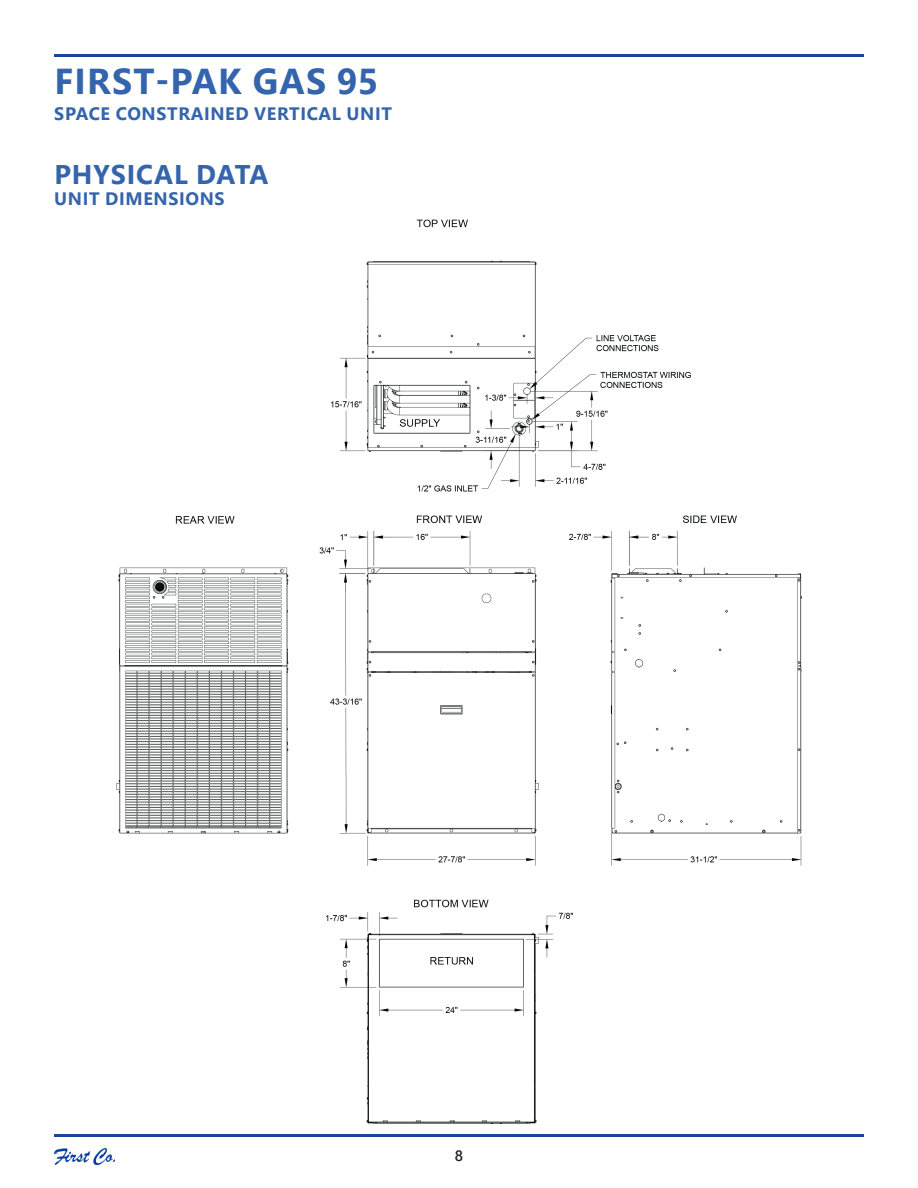
<style>
.page{position:relative;width:918px;height:1188px;background:#fff}
.page>*{position:absolute;margin:0;border:0;box-sizing:border-box;transform-origin:0 0}
.t1{font:700 36px "Segoe UI";letter-spacing:.035em;color:#3464ac}
.t2{font:700 27px "Segoe UI";letter-spacing:.035em;color:#3464ac}
.t3{font:700 18px "Segoe UI";letter-spacing:.035em;color:#3464ac}
.t4{font:600 15px "Segoe UI";color:#231f20}
</style>
<div class="page">
<hr style="left:54px;top:54px;width:810px;height:3px;background:#1d449b">
<hr style="left:54px;top:1134px;width:810px;height:3px;background:#1d449b">
<img style="left:54px;top:1148px;width:60px;height:16px">
<img style="left:117px;top:219px;width:684px;height:904px">
<p class="t1" style="left:55px;top:47px;width:325px">FIRST-PAK GAS 95</p>
<p class="t3" style="left:54px;top:96px;width:339px">SPACE CONSTRAINED VERTICAL UNIT</p>
<p class="t2" style="left:54px;top:149px;width:216px">PHYSICAL DATA</p>
<p class="t3" style="left:54px;top:182px;width:172px">UNIT DIMENSIONS</p>
<p class="t4" style="left:455px;top:1142px;width:10px">8</p>
</div>
